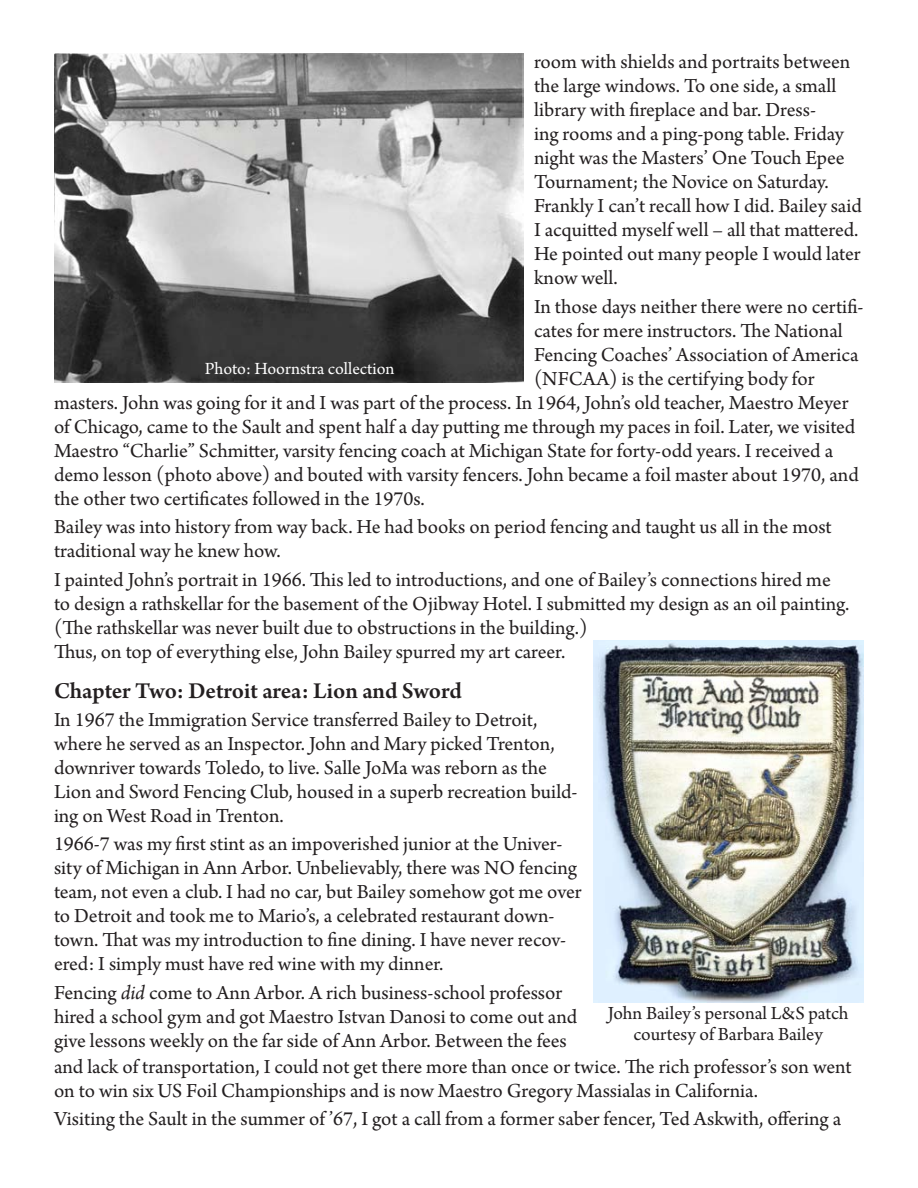
<style>
.page{position:relative;width:918px;height:1188px;background:#fff}
.page>*{position:absolute;margin:0;border:0;box-sizing:border-box;transform-origin:0 0}
.t1{font:600 24px "Arno Pro";letter-spacing:-.005em;color:#231f20}
.t2{font:21px/24px "Arno Pro";color:#231f20}
.t3{font:19.5px/21px "Arno Pro";color:#231f20;text-align:center}
.t4{font:18px "Arno Pro";color:#fff}
.s1{font-style:italic}
</style>
<div class="page">
<img style="left:54px;top:54px;width:469px;height:328px">
<img style="left:594px;top:640px;width:270px;height:363px">
<p class="t2" style="left:534px;top:51px;width:329px">room with shields and portraits between the large windows. To one side, a small library with fireplace and bar. Dress-<br>ing rooms and a ping-pong table. Friday night was the Masters’ One Touch Epee Tournament; the Novice on Saturday.<br>Frankly I can’t recall how I did. Bailey said I acquitted myself well – all that mattered.<br>He pointed out many people I would later know well.</p>
<p class="t2" style="left:534px;top:295px;width:331px">In those days neither there were no certifi&shy;cates for mere instructors. The National Fencing Coaches’ Association of America (NFCAA) is the certifying body for</p>
<p class="t4" style="left:205px;top:358px;width:191px">Photo: Hoornstra collection</p>
<p class="t2" style="left:54px;top:392px;width:806px">masters. John was going for it and I was part of the process. In 1964, John’s old teacher, Maestro Meyer of Chicago, came to the Sault and spent half a day putting me through my paces in foil. Later, we visited Maestro “Charlie” Schmitter, varsity fencing coach at Michigan State for forty-odd years. I received a demo lesson (photo above) and bouted with varsity fencers. John became a foil master about 1970, and the other two certificates followed in the 1970s.</p>
<p class="t2" style="left:54px;top:516px;width:779px">Bailey was into history from way back. He had books on period fencing and taught us all in the most traditional way he knew how.</p>
<p class="t2" style="left:54px;top:569px;width:797px">I painted John’s portrait in 1966. This led to introductions, and one of Bailey’s connections hired me to design a rathskellar for the basement of the Ojibway Hotel. I submitted my design as an oil painting. (The rathskellar was never built due to obstructions in the building.)<br>Thus, on top of everything else, John Bailey spurred my art career.</p>
<p class="t1" style="left:54px;top:677px;width:409px">Chapter Two: Detroit area: Lion and Sword</p>
<p class="t2" style="left:54px;top:709px;width:525px">In 1967 the Immigration Service transferred Bailey to Detroit, where he served as an Inspector. John and Mary picked Trenton, downriver towards Toledo, to live. Salle JoMa was reborn as the Lion and Sword Fencing Club, housed in a superb recreation build&shy;ing on West Road in Trenton.</p>
<p class="t2" style="left:54px;top:833px;width:529px">1966-7 was my first stint as an impoverished junior at the Univer&shy;sity of Michigan in Ann Arbor. Unbelievably, there was NO fencing team, not even a club. I had no car, but Bailey somehow got me over to Detroit and took me to Mario’s, a celebrated restaurant down&shy;town. That was my introduction to fine dining. I have never recov&shy;ered: I simply must have red wine with my dinner.</p>
<p class="t2" style="left:54px;top:981px;width:525px">Fencing <span class="s1">did</span> come to Ann Arbor. A rich business-school professor hired a school gym and got Maestro Istvan Danosi to come out and give lessons weekly on the far side of Ann Arbor. Between the fees</p>
<p class="t3" style="left:608px;top:1004px;width:242px">John Bailey’s personal L&amp;S patch courtesy of Barbara Bailey</p>
<p class="t2" style="left:54px;top:1055px;width:799px">and lack of transportation, I could not get there more than once or twice. The rich professor’s son went on to win six US Foil Championships and is now Maestro Gregory Massialas in California.</p>
<p class="t2" style="left:54px;top:1108px;width:789px">Visiting the Sault in the summer of ’67, I got a call from a former saber fencer, Ted Askwith, offering a</p>
</div>
